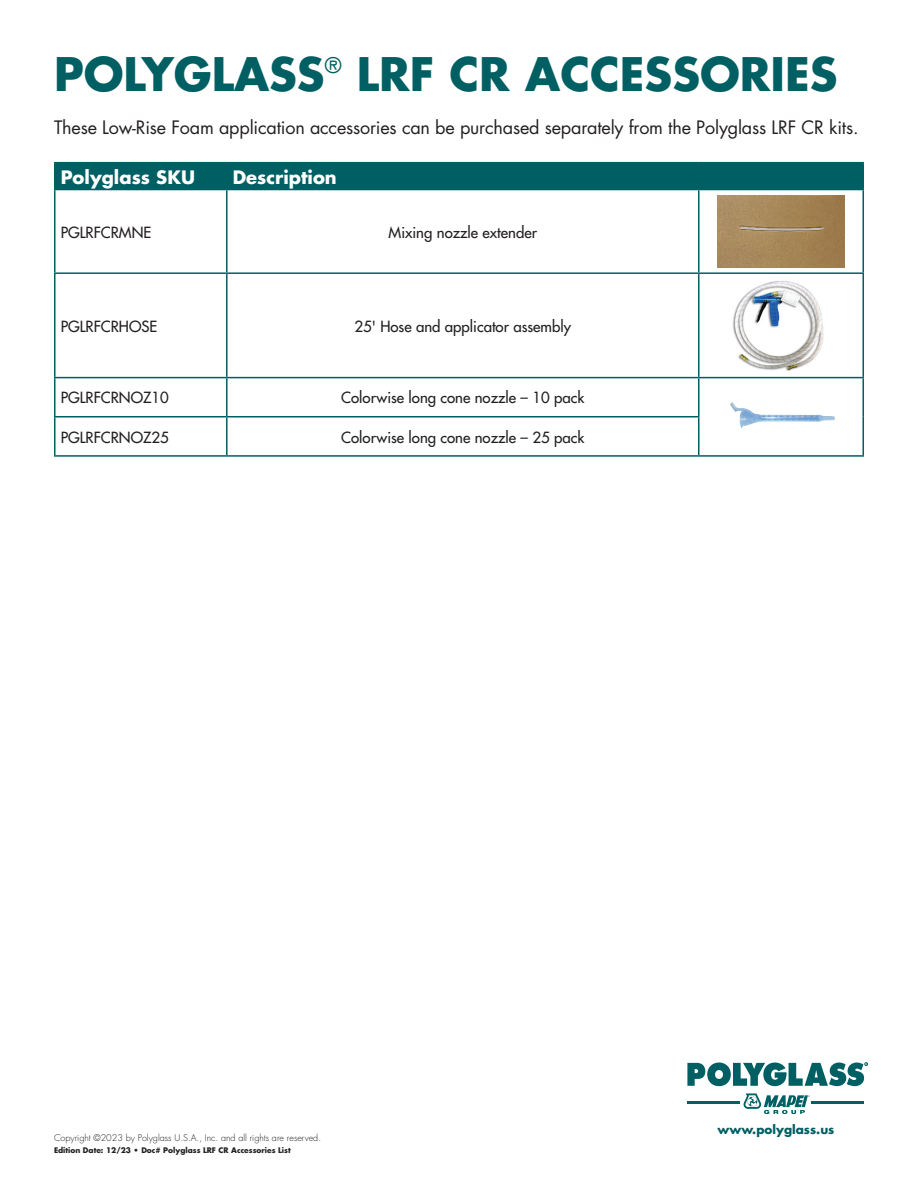
<style>
.page{position:relative;width:918px;height:1188px;background:#fff}
.page>*{position:absolute;margin:0;border:0;box-sizing:border-box;transform-origin:0 0}
.t1{font:700 45px "Futura Std";color:#005f62}
.t2{font:18px "Futura Std";letter-spacing:-.01em;color:#231f20}
.t3{font:700 18px "Futura Std";color:#fff}
.t4{font:500 15px "Futura Std";color:#231f20}
.t5{font:700 12px "Futura Std";color:#005f62}
.t6{font:300 9px "Futura Std";color:#231f20}
.t7{font:700 7.5px "Futura Std";color:#231f20}
</style>
<div class="page">
<div style="left:56px;top:163px;width:806px;height:26px;background:#005f62"></div>
<hr style="left:54px;top:162px;width:173px;height:1px;background:#005f62">
<hr style="left:54px;top:163px;width:2px;height:26px;background:#005f62">
<hr style="left:227px;top:162px;width:472px;height:1px;background:#005f62">
<hr style="left:226px;top:163px;width:2px;height:26px;background:#005f62">
<hr style="left:699px;top:162px;width:165px;height:1px;background:#005f62">
<hr style="left:862px;top:163px;width:2px;height:26px;background:#005f62">
<hr style="left:54px;top:189px;width:173px;height:1px;background:#005f62">
<hr style="left:227px;top:189px;width:472px;height:1px;background:#005f62">
<hr style="left:699px;top:189px;width:165px;height:1px;background:#005f62">
<hr style="left:54px;top:190px;width:2px;height:82px;background:#005f62">
<hr style="left:226px;top:190px;width:2px;height:82px;background:#005f62">
<hr style="left:698px;top:190px;width:2px;height:82px;background:#005f62">
<hr style="left:862px;top:190px;width:2px;height:82px;background:#005f62">
<hr style="left:54px;top:272px;width:173px;height:2px;background:#005f62">
<hr style="left:54px;top:274px;width:2px;height:103px;background:#005f62">
<hr style="left:227px;top:272px;width:472px;height:2px;background:#005f62">
<hr style="left:226px;top:274px;width:2px;height:103px;background:#005f62">
<hr style="left:699px;top:272px;width:165px;height:2px;background:#005f62">
<hr style="left:698px;top:274px;width:2px;height:103px;background:#005f62">
<hr style="left:862px;top:274px;width:2px;height:103px;background:#005f62">
<hr style="left:54px;top:377px;width:173px;height:1px;background:#005f62">
<hr style="left:54px;top:378px;width:2px;height:38px;background:#005f62">
<hr style="left:227px;top:377px;width:472px;height:1px;background:#005f62">
<hr style="left:226px;top:378px;width:2px;height:38px;background:#005f62">
<hr style="left:699px;top:377px;width:165px;height:1px;background:#005f62">
<hr style="left:698px;top:378px;width:2px;height:38px;background:#005f62">
<hr style="left:862px;top:378px;width:2px;height:39px;background:#005f62">
<hr style="left:862px;top:417px;width:2px;height:38px;background:#005f62">
<hr style="left:699px;top:455px;width:165px;height:2px;background:#005f62">
<hr style="left:54px;top:416px;width:173px;height:2px;background:#005f62">
<hr style="left:54px;top:418px;width:2px;height:37px;background:#005f62">
<hr style="left:227px;top:416px;width:473px;height:2px;background:#005f62">
<hr style="left:226px;top:418px;width:2px;height:37px;background:#005f62">
<hr style="left:698px;top:418px;width:2px;height:37px;background:#005f62">
<hr style="left:54px;top:455px;width:173px;height:2px;background:#005f62">
<hr style="left:227px;top:455px;width:472px;height:2px;background:#005f62">
<img style="left:717px;top:196px;width:128px;height:71px">
<img style="left:733px;top:281px;width:91px;height:90px">
<img style="left:730px;top:402px;width:105px;height:26px">
<svg style="left:687px;top:1063px;width:181px;height:23px"></svg>
<hr style="left:687px;top:1101px;width:53px;height:3px;background:#005f62">
<hr style="left:811px;top:1101px;width:53px;height:3px;background:#005f62">
<svg style="left:744px;top:1094px;width:66px;height:20px"></svg>
<h1 class="t1" style="left:54px;top:44px;width:785px">POLYGLASS<sup>®</sup> LRF CR ACCESSORIES</h1>
<p class="t2" style="left:54px;top:116px;width:806px">These Low-Rise Foam application accessories can be purchased separately from the Polyglass LRF CR kits.</p>
<p class="t3" style="left:61px;top:165px;width:136px">Polyglass SKU</p>
<p class="t3" style="left:233px;top:165px;width:106px">Description</p>
<p class="t4" style="left:61px;top:223px;width:92px">PGLRFCRMNE</p>
<p class="t4" style="left:389px;top:223px;width:150px">Mixing nozzle extender</p>
<p class="t4" style="left:61px;top:317px;width:98px">PGLRFCRHOSE</p>
<p class="t4" style="left:355px;top:317px;width:218px">25' Hose and applicator assembly</p>
<p class="t4" style="left:61px;top:388px;width:110px">PGLRFCRNOZ10</p>
<p class="t4" style="left:341px;top:388px;width:244px">Colorwise long cone nozzle – 10 pack</p>
<p class="t4" style="left:61px;top:428px;width:110px">PGLRFCRNOZ25</p>
<p class="t4" style="left:341px;top:428px;width:244px">Colorwise long cone nozzle – 25 pack</p>
<p class="t6" style="left:54px;top:1133px;width:269px">Copyright ©2023 by Polyglass U.S.A., Inc. and all rights are reserved.</p>
<p class="t7" style="left:54px;top:1146px;width:238px">Edition Date: 12/23 • Doc# Polyglass LRF CR Accessories List</p>
<p class="t5" style="left:718px;top:1122px;width:118px">www.polyglass.us</p>
</div>
